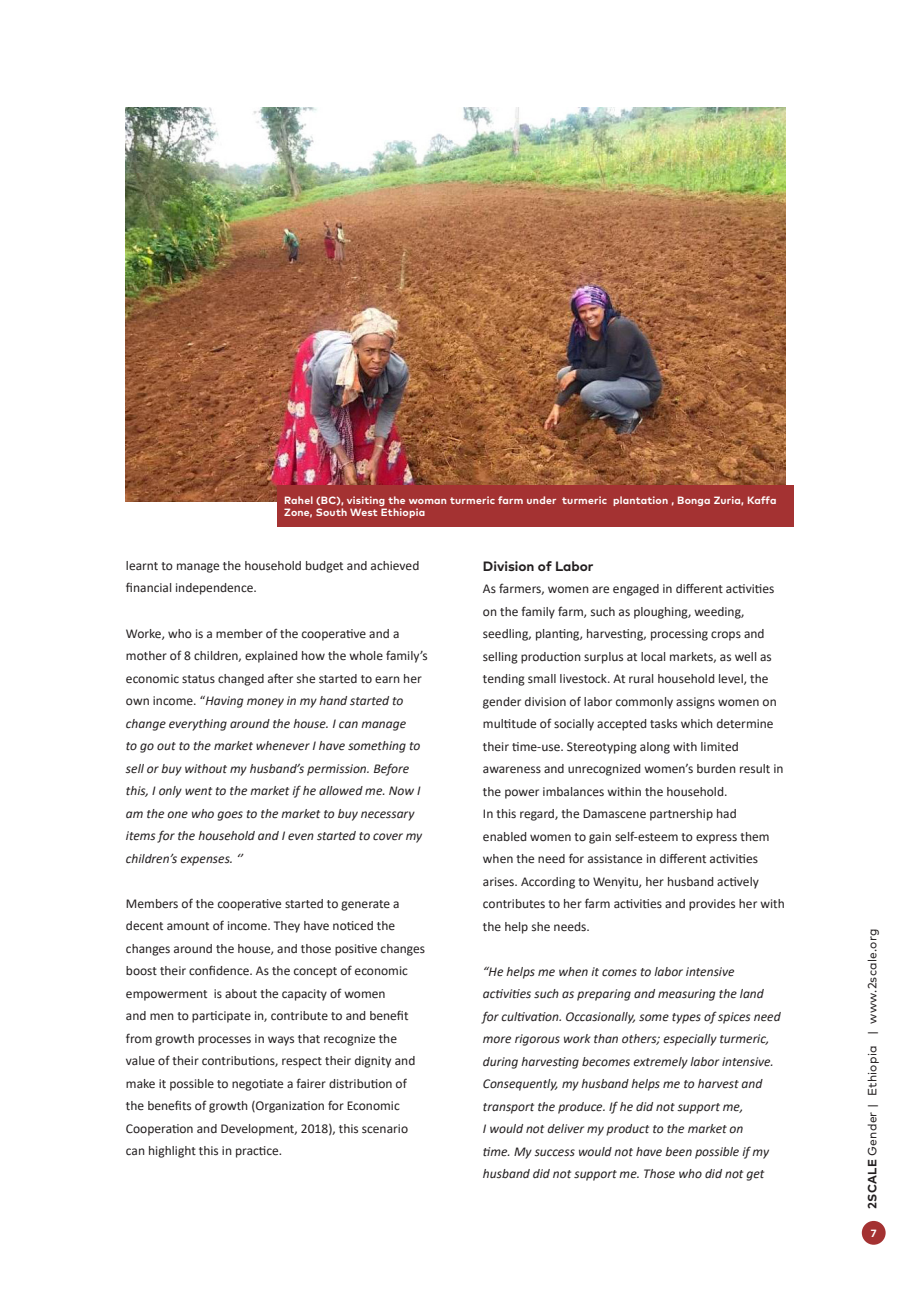
<style>
.page{position:relative;width:919px;height:1289px;background:#fff}
.page>*{position:absolute;margin:0;border:0;box-sizing:border-box;transform-origin:0 0}
.t1{font:13.5px/22.5px "Calibri";color:#231f20}
.t2{font:italic 13.5px/22.5px "Calibri";color:#231f20}
.t3{font:700 13.5px "Mark Pro";color:#231f20}
.t4{font:12px "Mark Pro";letter-spacing:.02em;color:#231f20}
.t5{font:700 10.5px/12.6px "Mark Pro";letter-spacing:.02em;color:#fff}
.s1{font-style:normal}
.s2{font-weight:700}
</style>
<div class="page">
<div style="left:861px;top:1220px;width:24px;height:24px;background:#a43232;border-radius:50%"></div>
<img style="left:126px;top:108px;width:659px;height:394px">
<div style="left:277px;top:485px;width:516px;height:42px;background:#a43232"></div>
<p class="t5" style="left:284px;top:493px;width:494px">Rahel (BC), visiting the woman turmeric farm under turmeric plantation , Bonga Zuria, Kaffa<br>Zone, South West Ethiopia</p>
<p class="t1" style="left:126px;top:554px;width:295px">learnt to manage the household budget and achieved financial independence.</p>
<p class="t2" style="left:126px;top:621px;width:303px"><span class="s1">Worke, who is a member of the cooperative and a mother of 8 children, explained how the whole family’s economic status changed after she started to earn her own income. “</span>Having money in my hand started to change everything around the house. I can manage<br>to go out to the market whenever I have something to sell or buy without my husband’s permission. Before this, I only went to the market if he allowed me. Now I am the one who goes to the market to buy necessary items for the household and I even started to cover my children’s expenses. ‘’</p>
<p class="t1" style="left:126px;top:891px;width:301px">Members of the cooperative started to generate a decent amount of income. They have noticed the changes around the house, and those positive changes boost their confidence. As the concept of economic empowerment is about the capacity of women<br>and men to participate in, contribute to and benefit from growth processes in ways that recognize the value of their contributions, respect their dignity and make it possible to negotiate a fairer distribution of the benefits of growth (Organization for Economic Cooperation and Development, 2018), this scenario can highlight this in practice.</p>
<p class="t3" style="left:483px;top:555px;width:112px">Division of Labor</p>
<p class="t1" style="left:483px;top:577px;width:302px">As farmers, women are engaged in different activities on the family farm, such as ploughing, weeding, seedling, planting, harvesting, processing crops and selling production surplus at local markets, as well as tending small livestock. At rural household level, the gender division of labor commonly assigns women on multitude of socially accepted tasks which determine their time-use. Stereotyping along with limited awareness and unrecognized women’s burden result in the power imbalances within the household.</p>
<p class="t1" style="left:483px;top:802px;width:303px">In this regard, the Damascene partnership had<br>enabled women to gain self-esteem to express them when the need for assistance in different activities arises. According to Wenyitu, her husband actively contributes to her farm activities and provides her with the help she needs.</p>
<p class="t2" style="left:483px;top:959px;width:299px">“He helps me when it comes to labor intensive activities such as preparing and measuring the land for cultivation. Occasionally, some types of spices need more rigorous work than others; especially turmeric, during harvesting becomes extremely labor intensive.<br>Consequently, my husband helps me to harvest and transport the produce. If he did not support me,<br>I would not deliver my product to the market on<br>time. My success would not have been possible if my husband did not support me. Those who did not get</p>
<p class="t4" style="left:863px;top:1208px;width:281px;rotate:-90deg"><span class="s2">2SCALE</span> Gender | Ethiopia | www.2scale.org</p>
<p class="t5" style="left:870px;top:1225px;width:7px">7</p>
</div>
